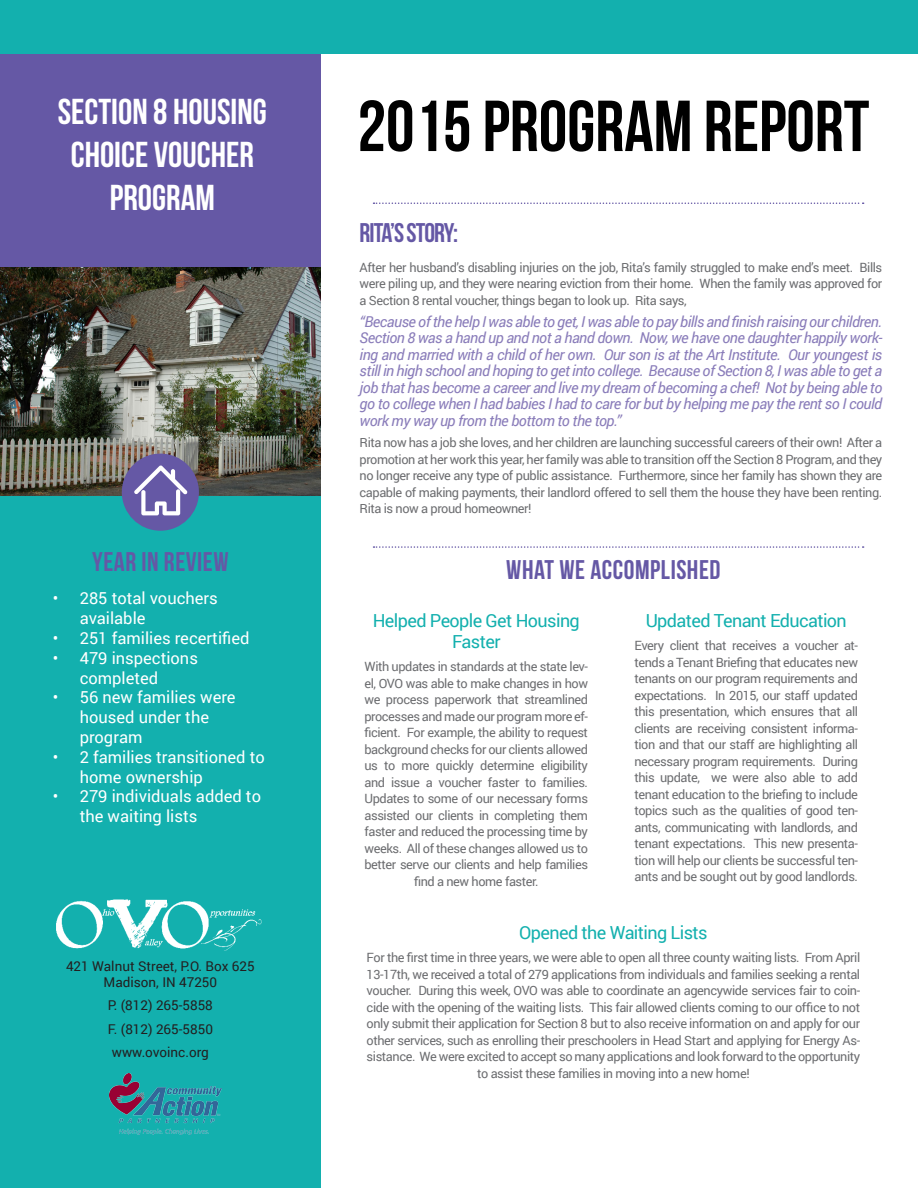
<style>
.page{position:relative;width:918px;height:1188px;background:#fff}
.page>*{position:absolute;margin:0;border:0;box-sizing:border-box;transform-origin:0 0}
.t1{font:72px "Bebas Neue";color:#000}
.t2{font:36px/43.2px "Bebas Neue";color:#fff;text-align:center}
.Intro_Headline{font:27px "Bebas Neue";letter-spacing:.02em;color:#6558a5}
.Intro_Headline-2{font:27px "Bebas Neue";letter-spacing:-.035em;color:#6558a5}
.Headline{font:18px/21px "Roboto";letter-spacing:-.035em;color:#13b0ae;text-align:center}
.t3{font:16.5px/19.8px "Roboto";color:#fff}
.Body_text{font:italic 15px/16.5px "Roboto";letter-spacing:-.035em;color:#8a7dba;text-align:justify}
.Headline-2{font:13.5px "Roboto";color:#231f20}
.Contact_info{font:13.5px/16.5px "Roboto";color:#231f20;text-align:center}
.Body_text-2{font:12.75px/16.5px "Roboto";letter-spacing:-.035em;color:#6c6d70;text-align:justify}
</style>
<div class="page">
<div style="left:0;top:467px;width:321px;height:721px;background:#13b0ae"></div>
<img style="left:0;top:267px;width:321px;height:228px">
<div style="left:0;top:54px;width:321px;height:213px;background:#6558a5"></div>
<div style="left:122px;top:454px;width:77px;height:77px;background:#6558a5;border-radius:50%"></div>
<svg style="left:134px;top:465px;width:54px;height:50px"></svg>
<svg style="left:374px;top:202px;width:490px;height:2px"></svg>
<div style="left:0;top:0;width:918px;height:54px;background:#13b0ae"></div>
<img style="left:109px;top:1074px;width:113px;height:60px">
<img style="left:56px;top:899px;width:206px;height:52px">
<svg style="left:374px;top:546px;width:490px;height:2px"></svg>
<p class="t2" style="left:58px;top:90px;width:210px">SECTION 8 HOUSING<br>CHOICE VOUCHER<br>PROGRAM</p>
<p class="t1" style="left:357px;top:87px;width:513px">2015 PROGRAM REPORT</p>
<p class="Intro_Headline" style="left:92px;top:547px;width:138px">YEAR IN REVIEW</p>
<p class="t3" style="left:80px;top:588px;width:140px;text-indent:-27px">• 285 total vouchers available</p>
<p class="t3" style="left:53px;top:628px;width:198px">• 251 families recertified</p>
<p class="t3" style="left:80px;top:647px;width:120px;text-indent:-27px">• 479 inspections completed</p>
<p class="t3" style="left:80px;top:687px;width:157px;text-indent:-27px">• 56 new families were housed under the program</p>
<p class="t3" style="left:80px;top:746px;width:187px;text-indent:-27px">• 2 families transitioned to home ownership</p>
<p class="t3" style="left:80px;top:786px;width:183px;text-indent:-27px">• 279 individuals added to the waiting lists</p>
<p class="Contact_info" style="left:66px;top:957px;width:190px">421 Walnut Street, P.O. Box 625<br>Madison, IN 47250</p>
<p class="Headline-2" style="left:108px;top:996px;width:107px">P. (812) 265-5858</p>
<p class="Headline-2" style="left:108px;top:1019px;width:107px">F. (812) 265-5850</p>
<p class="Headline-2" style="left:112px;top:1043px;width:99px">www.ovoinc.org</p>
<p class="Intro_Headline-2" style="left:360px;top:218px;width:100px">RITA’S STORY:</p>
<p class="Body_text-2" style="left:360px;top:258px;width:524px">After her husband’s disabling injuries on the job, Rita’s family struggled to make end’s meet. Bills were piling up, and they were nearing eviction from their home. When the family was approved for a Section 8 rental voucher, things began to look up. Rita says,</p>
<p class="Body_text" style="left:360px;top:312px;width:524px">“Because of the help I was able to get, I was able to pay bills and finish raising our children.<br>Section 8 was a hand up and not a hand down. Now, we have one daughter happily work&shy;ing and married with a child of her own. Our son is at the Art Institute. Our youngest is still in high school and hoping to get into college. Because of Section 8, I was able to get a job that has become a career and live my dream of becoming a chef! Not by being able to go to college when I had babies I had to care for but by helping me pay the rent so I could work my way up from the bottom to the top.”</p>
<p class="Body_text-2" style="left:360px;top:434px;width:524px">Rita now has a job she loves, and her children are launching successful careers of their own! After a promotion at her work this year, her family was able to transition off the Section 8 Program, and they no longer receive any type of public assistance. Furthermore, since her family has shown they are capable of making payments, their landlord offered to sell them the house they have been renting.<br>Rita is now a proud homeowner!</p>
<p class="Intro_Headline" style="left:506px;top:555px;width:216px">WHAT WE ACCOMPLISHED</p>
<p class="Headline" style="left:373px;top:610px;width:209px">Helped People Get Housing<br>Faster</p>
<p class="Body_text-2" style="left:364px;top:658px;width:225px;text-align:center">With updates in standards at the state lev&shy;el, OVO was able to make changes in how we process paperwork that streamlined processes and made our program more ef&shy;ficient. For example, the ability to request background checks for our clients allowed us to more quickly determine eligibility and issue a voucher faster to families.<br>Updates to some of our necessary forms assisted our clients in completing them faster and reduced the processing time by weeks. All of these changes allowed us to better serve our clients and help families find a new home faster.</p>
<p class="Headline" style="left:646px;top:610px;width:203px">Updated Tenant Education</p>
<p class="Body_text-2" style="left:634px;top:637px;width:225px">Every client that receives a voucher at&shy;tends a Tenant Briefing that educates new tenants on our program requirements and expectations. In 2015, our staff updated this presentation, which ensures that all clients are receiving consistent informa&shy;tion and that our staff are highlighting all necessary program requirements. During this update, we were also able to add tenant education to the briefing to include topics such as the qualities of good ten&shy;ants, communicating with landlords, and tenant expectations. This new presenta&shy;tion will help our clients be successful ten&shy;ants and be sought out by good landlords.</p>
<p class="Headline" style="left:519px;top:922px;width:190px">Opened the Waiting Lists</p>
<p class="Body_text-2" style="left:367px;top:949px;width:495px;text-align:center">For the first time in three years, we were able to open all three county waiting lists. From April 13-17th, we received a total of 279 applications from individuals and families seeking a rental voucher. During this week, OVO was able to coordinate an agencywide services fair to coin&shy;cide with the opening of the waiting lists. This fair allowed clients coming to our office to not only submit their application for Section 8 but to also receive information on and apply for our other services, such as enrolling their preschoolers in Head Start and applying for Energy As&shy;sistance. We were excited to accept so many applications and look forward to the opportunity to assist these families in moving into a new home!</p>
</div>
